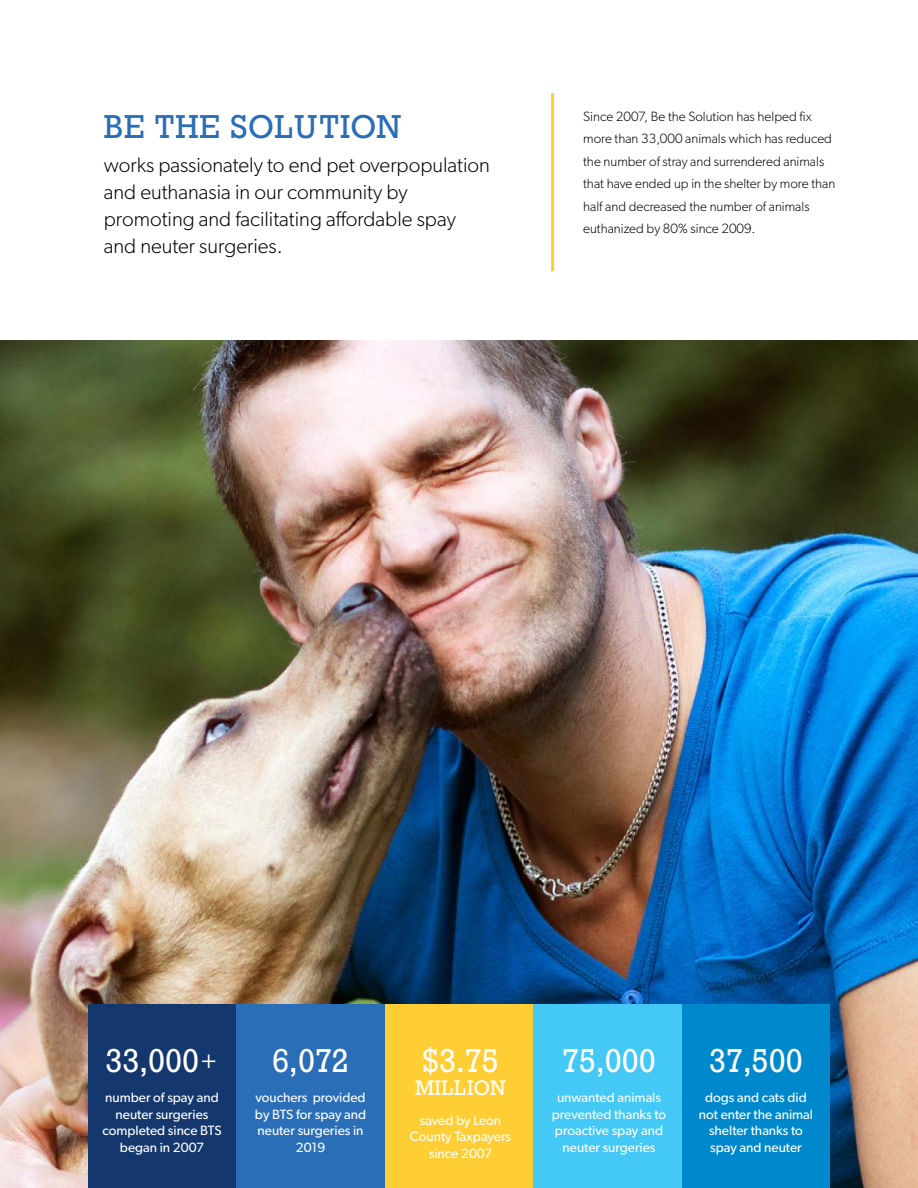
<style>
.page{position:relative;width:918px;height:1188px;background:#fff}
.page>*{position:absolute;margin:0;border:0;box-sizing:border-box;transform-origin:0 0}
.t1{font:33px "Geo 986 Normal";letter-spacing:.02em;color:#fff}
.t2{font:33px "Geo 986 Normal";letter-spacing:.02em;color:#296eb7}
.t3{font:300 21px/27px "Gibson";color:#000}
.t4{font:21px "Geo 986 Normal";letter-spacing:.02em;color:#fff}
.t5{font:13.5px/16.5px "Gibson";color:#fff;text-align:center}
.t6{font:300 13.5px/22.5px "Gibson";color:#000}
.s1{font-size:22.5px}
</style>
<div class="page">
<img style="left:0;top:340px;width:918px;height:848px">
<div style="left:88px;top:1004px;width:148px;height:184px;background:#14376d"></div>
<div style="left:236px;top:1004px;width:149px;height:184px;background:#296eb7"></div>
<div style="left:385px;top:1004px;width:148px;height:184px;background:#ffcd34"></div>
<div style="left:682px;top:1004px;width:148px;height:184px;background:#08c"></div>
<div style="left:533px;top:1004px;width:149px;height:184px;background:#44c8f5"></div>
<hr style="left:551px;top:93px;width:3px;height:178px;background:#ffcd34">
<h1 class="t2" style="left:104px;top:100px;width:299px">BE THE SOLUTION</h1>
<h2 class="t3" style="left:104px;top:151px;width:388px">works passionately to end pet overpopulation and euthanasia in our community by promoting and facilitating affordable spay and neuter surgeries.</h2>
<p class="t6" style="left:583px;top:105px;width:254px">Since 2007, Be the Solution has helped fix more than 33,000 animals which has reduced the number of stray and surrendered animals that have ended up in the shelter by more than half and decreased the number of animals euthanized by 80% since 2009.</p>
<h1 class="t1" style="left:106px;top:1035px;width:114px">33,000<span class="s1">+</span></h1>
<p class="t5" style="left:102px;top:1089px;width:121px">number of spay and neuter surgeries completed since BTS began in 2007</p>
<h1 class="t1" style="left:272px;top:1035px;width:78px">6,072</h1>
<p class="t5" style="left:255px;top:1089px;width:113px">vouchers provided by BTS for spay and neuter surgeries in<br>2019</p>
<h1 class="t1" style="left:422px;top:1035px;width:78px">$3.75</h1>
<h2 class="t4" style="left:415px;top:1071px;width:92px">MILLION</h2>
<p class="t5" style="left:410px;top:1112px;width:103px">saved by Leon<br>County Taxpayers since 2007</p>
<h1 class="t1" style="left:562px;top:1035px;width:95px">75,000</h1>
<p class="t5" style="left:552px;top:1089px;width:116px">unwanted animals prevented thanks to proactive spay and neuter surgeries</p>
<h1 class="t1" style="left:709px;top:1035px;width:95px">37,500</h1>
<p class="t5" style="left:699px;top:1089px;width:116px">dogs and cats did not enter the animal shelter thanks to spay and neuter</p>
</div>
